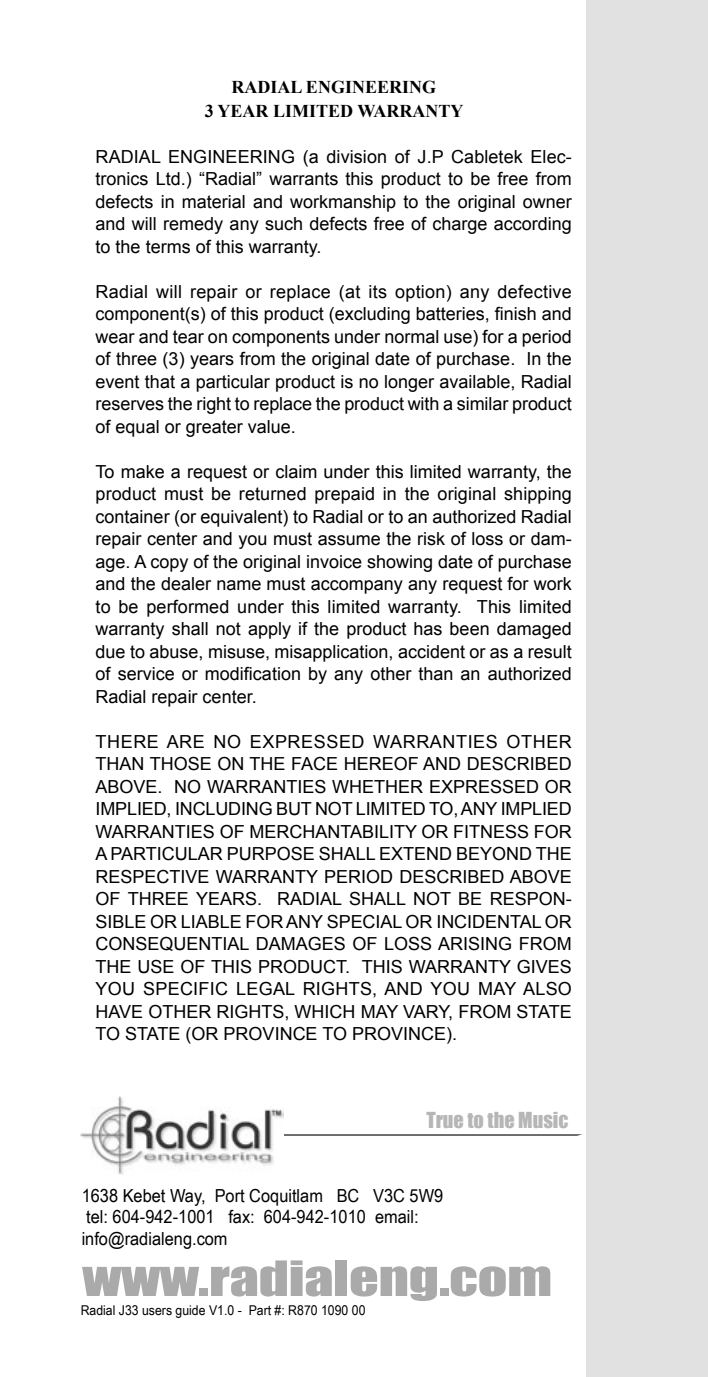
<style>
.page{position:relative;width:708px;height:1377px;background:#fff}
.page>*{position:absolute;margin:0;border:0;box-sizing:border-box;transform-origin:0 0}
.t1{font:45px "Impact";letter-spacing:-.005em;color:#aaa;scale:1.3 1}
.t2{font:20.25px "Impact";color:#b6b6b6}
.t3{font:18px/22.5px "Arial";color:#000;text-align:justify}
.t4{font:18px/21.6px "Arial Narrow";color:#000;scale:1.11 1}
.t5{font:700 18px/23.6px "Times New Roman";color:#000;text-align:center}
.t6{font:13.5px "Arial Narrow";color:#000;scale:1.11 1}
</style>
<div class="page">
<svg style="left:284px;top:1134px;width:298px;height:2px"></svg>
<div style="left:586px;top:0;width:122px;height:1377px;background:#e1e1e1"></div>
<img style="left:80px;top:1096px;width:204px;height:79px">
<p class="t5" style="left:205px;top:75px;width:260px">RADIAL ENGINEERING<br>3 YEAR LIMITED WARRANTY</p>
<p class="t3" style="left:96px;top:146px;width:478px">RADIAL ENGINEERING (a division of J.P Cabletek Elec&shy;tronics Ltd.) “Radial” warrants this product to be free from defects in material and workmanship to the original owner and will remedy any such defects free of charge according to the terms of this warranty.</p>
<p class="t3" style="left:96px;top:281px;width:478px">Radial will repair or replace (at its option) any defective component(s) of this product (excluding batteries, finish and wear and tear on components under normal use) for a period of three (3) years from the original date of purchase. In the event that a particular product is no longer available, Radial reserves the right to replace the product with a similar product of equal or greater value.</p>
<p class="t3" style="left:96px;top:461px;width:478px">To make a request or claim under this limited warranty, the product must be returned prepaid in the original shipping container (or equivalent) to Radial or to an authorized Radial repair center and you must assume the risk of loss or dam&shy;age. A copy of the original invoice showing date of purchase and the dealer name must accompany any request for work to be performed under this limited warranty. This limited warranty shall not apply if the product has been damaged due to abuse, misuse, misapplication, accident or as a result of service or modification by any other than an authorized Radial repair center.</p>
<p class="t3" style="left:96px;top:731px;width:478px">THERE ARE NO EXPRESSED WARRANTIES OTHER THAN THOSE ON THE FACE HEREOF AND DESCRIBED ABOVE. NO WARRANTIES WHETHER EXPRESSED OR IMPLIED, INCLUDING BUT NOT LIMITED TO, ANY IMPLIED WARRANTIES OF MERCHANTABILITY OR FITNESS FOR A PARTICULAR PURPOSE SHALL EXTEND BEYOND THE RESPECTIVE WARRANTY PERIOD DESCRIBED ABOVE OF THREE YEARS. RADIAL SHALL NOT BE RESPON-SIBLE OR LIABLE FOR ANY SPECIAL OR INCIDENTAL OR CONSEQUENTIAL DAMAGES OF LOSS ARISING FROM THE USE OF THIS PRODUCT. THIS WARRANTY GIVES YOU SPECIFIC LEGAL RIGHTS, AND YOU MAY ALSO HAVE OTHER RIGHTS, WHICH MAY VARY, FROM STATE TO STATE (OR PROVINCE TO PROVINCE).</p>
<p class="t2" style="left:426px;top:1104px;width:144px">True to the Music</p>
<p class="t4" style="left:82px;top:1184px;width:327px">1638 Kebet Way, Port Coquitlam BC V3C 5W9 tel: 604-942-1001 fax: 604-942-1010 email: info@radialeng.com</p>
<h1 class="t1" style="left:82px;top:1243px;width:363px">www.radialeng.com</h1>
<p class="t6" style="left:81px;top:1300px;width:258px">Radial J33 users guide V1.0 - Part #: R870 1090 00</p>
</div>
